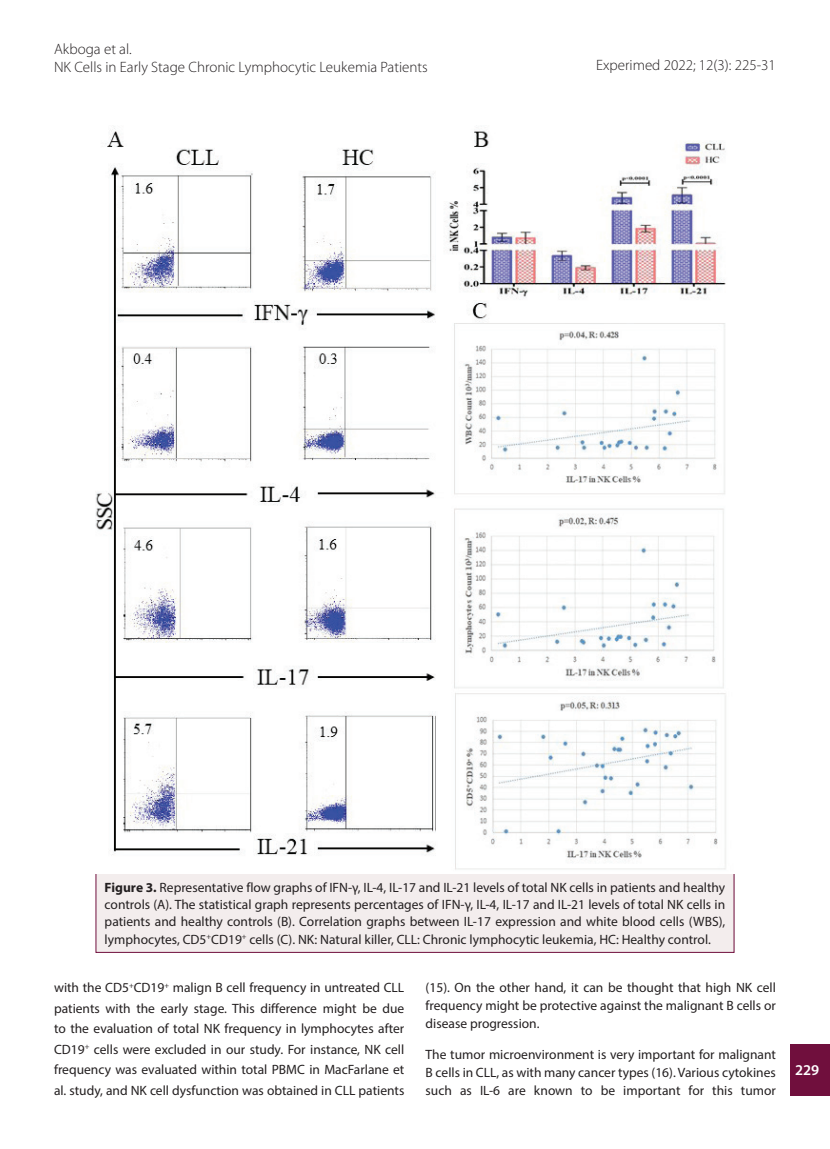
<style>
.page{position:relative;width:830px;height:1149px;background:#fff}
.page>*{position:absolute;margin:0;border:0;box-sizing:border-box;transform-origin:0 0}
.t1{font:300 15px/18px "Myriad Pro";color:#231f20}
.t2{font:600 15px "Myriad Pro";color:#fff}
.t3{font:13.5px/20.4px "Myriad Pro";color:#231f20;text-align:justify}
.s1{font-weight:700}
</style>
<div class="page">
<div style="left:790px;top:1043px;width:39px;height:52px;background:#700f3d"></div>
<div style="left:96px;top:872px;width:637px;height:80px;background:#f3eded"></div>
<img style="left:96px;top:128px;width:637px;height:745px">
<p class="t1" style="left:54px;top:40px;width:375px">Akboga et al.<br>NK Cells in Early Stage Chronic Lymphocytic Leukemia Patients</p>
<p class="t1" style="left:595px;top:55px;width:181px">Experimed 2022; 12(3): 225-31</p>
<p class="t3" style="left:105px;top:878px;width:622px;line-height:17.2px"><span class="s1">Figure 3.</span> Representative flow graphs of IFN-γ, IL-4, IL-17 and IL-21 levels of total NK cells in patients and healthy controls (A). The statistical graph represents percentages of IFN-γ, IL-4, IL-17 and IL-21 levels of total NK cells in patients and healthy controls (B). Correlation graphs between IL-17 expression and white blood cells (WBS), lymphocytes, CD5<sup>+</sup>CD19<sup>+</sup> cells (C). NK: Natural killer, CLL: Chronic lymphocytic leukemia, HC: Healthy control.</p>
<p class="t3" style="left:54px;top:977px;width:351px">with the CD5<sup>+</sup>CD19<sup>+</sup> malign B cell frequency in untreated CLL patients with the early stage. This difference might be due to the evaluation of total NK frequency in lymphocytes after CD19<sup>+</sup> cells were excluded in our study. For instance, NK cell frequency was evaluated within total PBMC in MacFarlane et al. study, and NK cell dysfunction was obtained in CLL patients</p>
<p class="t3" style="left:425px;top:978px;width:351px;line-height:17.9px">(15). On the other hand, it can be thought that high NK cell frequency might be protective against the malignant B cells or disease progression.</p>
<p class="t3" style="left:425px;top:1044px;width:351px;line-height:17.9px">The tumor microenvironment is very important for malignant B cells in CLL, as with many cancer types (16). Various cytokines such as IL-6 are known to be important for this tumor</p>
<p class="t2" style="left:794px;top:1060px;width:26px">229</p>
</div>
